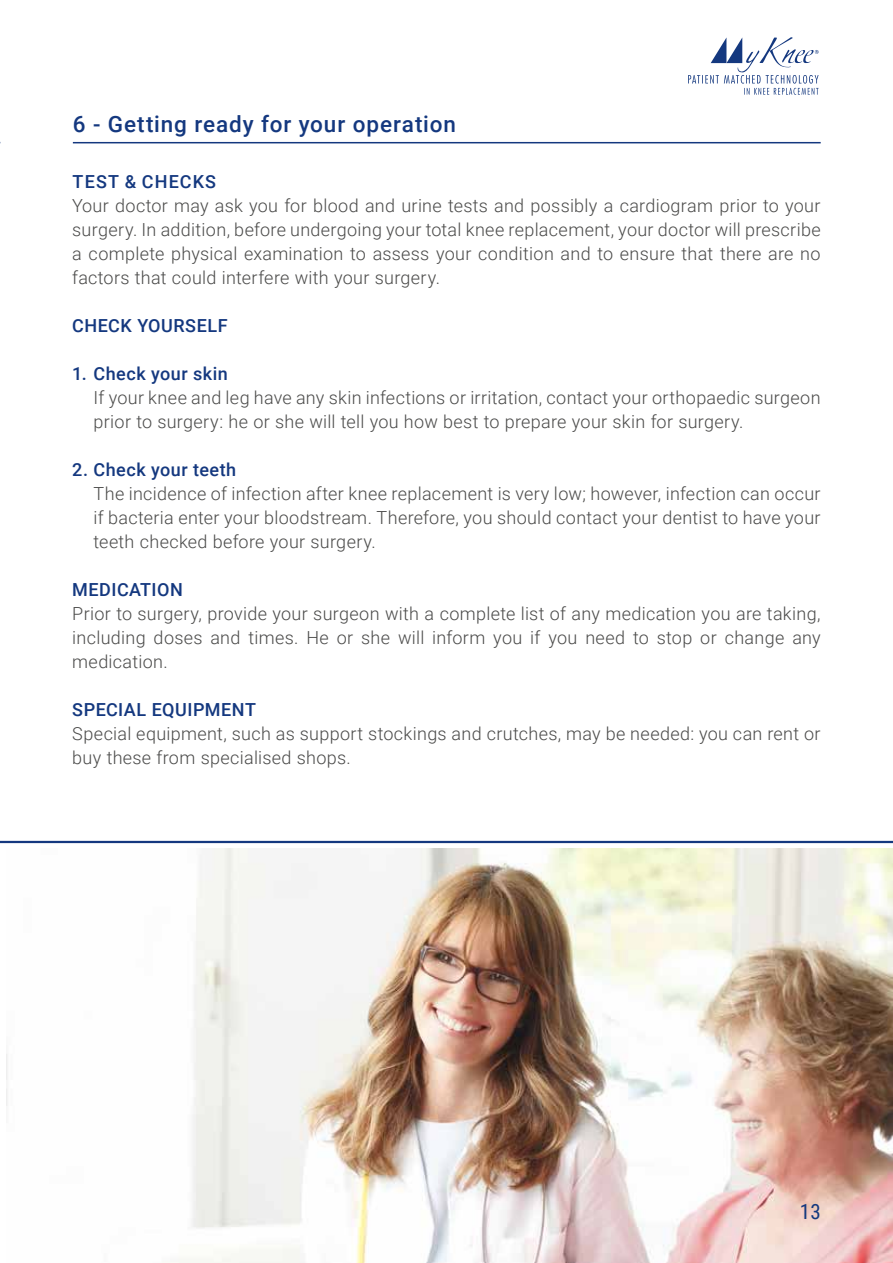
<style>
.page{position:relative;width:893px;height:1263px;background:#fff}
.page>*{position:absolute;margin:0;border:0;box-sizing:border-box;transform-origin:0 0}
.t1{font:500 22.5px "Roboto";letter-spacing:.04em;color:#14387f}
.t2{font:21px "Roboto Condensed";color:#14387f}
.t3{font:300 18px/24px "Roboto";letter-spacing:.015em;color:#4a4a49;text-align:justify}
.t4{font:500 18px "Roboto";letter-spacing:.03em;color:#14387f}
.t5{font:500 18px "Roboto";letter-spacing:.065em;color:#14387f}
</style>
<div class="page">
<img style="left:6px;top:848px;width:887px;height:415px">
<svg style="left:688px;top:37px;width:131px;height:58px"></svg>
<hr style="left:73px;top:142px;width:748px;height:1px;background:#14387f">
<hr style="left:0;top:841px;width:893px;height:2px;background:#14387f">
<p class="t1" style="left:73px;top:108px;width:385px">6 - Getting ready for your operation</p>
<p class="t5" style="left:73px;top:169px;width:145px">TEST &amp; CHECKS</p>
<p class="t3" style="left:72px;top:193px;width:750px">Your doctor may ask you for blood and urine tests and possibly a cardiogram prior to your surgery. In addition, before undergoing your total knee replacement, your doctor will prescribe a complete physical examination to assess your condition and to ensure that there are no factors that could interfere with your surgery.</p>
<p class="t4" style="left:72px;top:313px;width:157px">CHECK YOURSELF</p>
<p class="t4" style="left:72px;top:361px;width:157px">1. Check your skin</p>
<p class="t3" style="left:94px;top:385px;width:729px">If your knee and leg have any skin infections or irritation, contact your orthopaedic surgeon prior to surgery: he or she will tell you how best to prepare your skin for surgery.</p>
<p class="t4" style="left:72px;top:457px;width:165px">2. Check your teeth</p>
<p class="t3" style="left:94px;top:481px;width:728px">The incidence of infection after knee replacement is very low; however, infection can occur if bacteria enter your bloodstream. Therefore, you should contact your dentist to have your teeth checked before your surgery.</p>
<p class="t4" style="left:72px;top:577px;width:112px">MEDICATION</p>
<p class="t3" style="left:72px;top:601px;width:750px">Prior to surgery, provide your surgeon with a complete list of any medication you are taking, including doses and times. He or she will inform you if you need to stop or change any medication.</p>
<p class="t4" style="left:72px;top:697px;width:185px">SPECIAL EQUIPMENT</p>
<p class="t3" style="left:72px;top:721px;width:750px">Special equipment, such as support stockings and crutches, may be needed: you can rent or buy these from specialised shops.</p>
<p class="t2" style="left:800px;top:1197px;width:22px">13</p>
</div>
